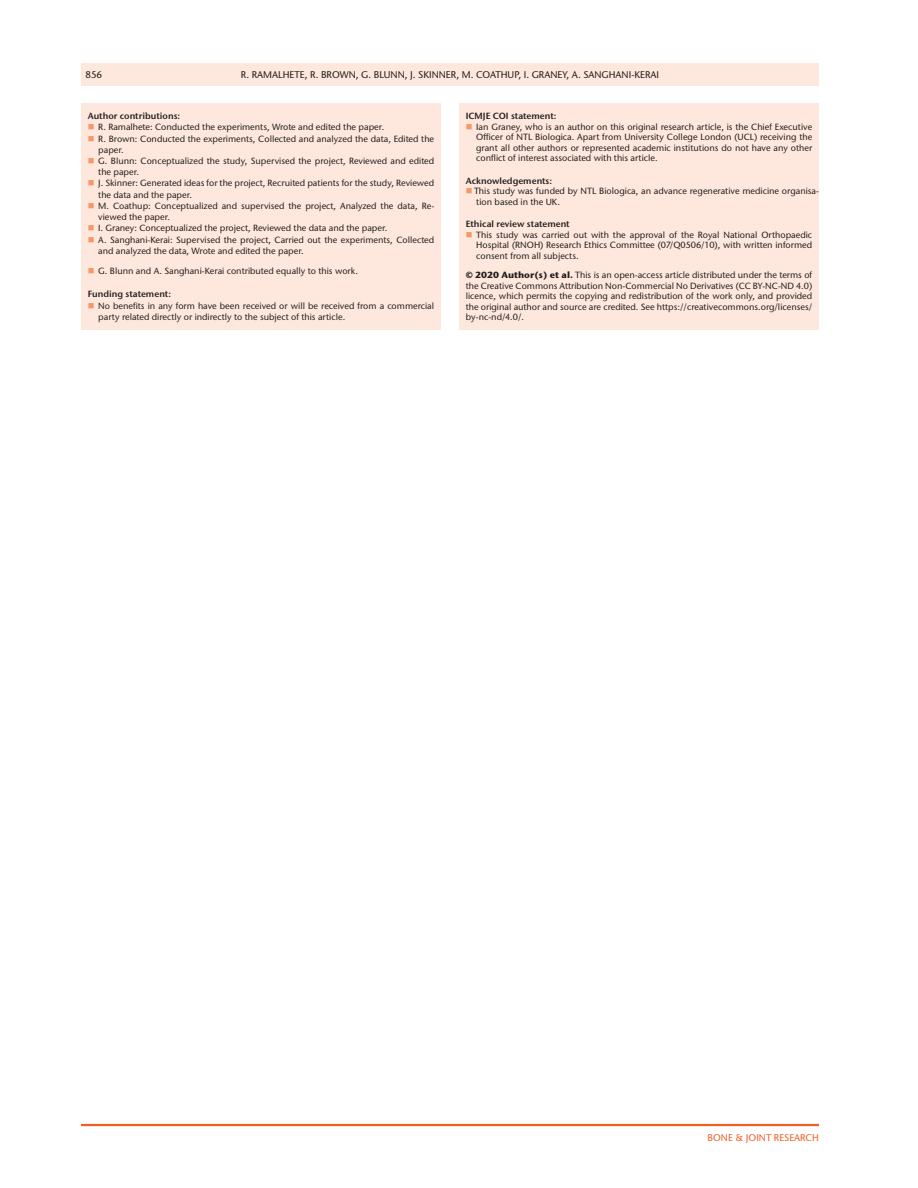
<style>
.page{position:relative;width:918px;height:1188px;background:#fff}
.page>*{position:absolute;margin:0;border:0;box-sizing:border-box;transform-origin:0 0}
.t1{font:500 9.75px "Stone Sans ITC Pro";color:#231f20}
.t2{font:500 9.75px "Stone Sans ITC Pro";color:#f15f23}
.t3{font:500 9px/11.2px "Stone Sans ITC Pro";color:#231f20}
.t4{font:600 9px "Stone Sans ITC Pro";color:#231f20}
.s1{font-weight:700}
</style>
<div class="page">
<hr style="left:81px;top:1124px;width:738px;height:2px;background:#f15f23">
<div style="left:81px;top:63px;width:738px;height:23px;background:#fee7dc"></div>
<div style="left:81px;top:104px;width:360px;height:226px;background:#fee7dc"></div>
<div style="left:459px;top:104px;width:360px;height:226px;background:#fee7dc"></div>
<p class="t1" style="left:85px;top:68px;width:18px">856</p>
<p class="t1" style="left:241px;top:68px;width:420px">R. RAMALHETE, R. BROWN, G. BLUNN, J. SKINNER, M. COATHUP, I. GRANEY, A. SANGHANI-KERAI</p>
<p class="t4" style="left:88px;top:110px;width:94px">Author contributions:</p>
<p class="t3" style="left:98px;top:122px;width:338px">R. Ramalhete: Conducted the experiments, Wrote and edited the paper.<br>R. Brown: Conducted the experiments, Collected and analyzed the data, Edited the paper.<br>G. Blunn: Conceptualized the study, Supervised the project, Reviewed and edited the paper.<br>J. Skinner: Generated ideas for the project, Recruited patients for the study, Reviewed the data and the paper.<br>M. Coathup: Conceptualized and supervised the project, Analyzed the data, Re&shy;viewed the paper.<br>I. Graney: Conceptualized the project, Reviewed the data and the paper.<br>A. Sanghani-Kerai: Supervised the project, Carried out the experiments, Collected and analyzed the data, Wrote and edited the paper.</p>
<p class="t3" style="left:98px;top:265px;width:261px">G. Blunn and A. Sanghani-Kerai contributed equally to this work.</p>
<p class="t4" style="left:88px;top:289px;width:85px">Funding statement:</p>
<p class="t3" style="left:98px;top:300px;width:337px">No benefits in any form have been received or will be received from a commercial party related directly or indirectly to the subject of this article.</p>
<p class="t4" style="left:466px;top:110px;width:92px">ICMJE COI statement:</p>
<p class="t3" style="left:476px;top:121px;width:338px;line-height:10.5px;text-align:justify">Ian Graney, who is an author on this original research article, is the Chief Executive Officer of NTL Biologica. Apart from University College London (UCL) receiving the grant all other authors or represented academic institutions do not have any other conflict of interest associated with this article.</p>
<p class="t4" style="left:466px;top:175px;width:88px">Acknowledgements:</p>
<p class="t3" style="left:474px;top:186px;width:346px;line-height:10.5px">This study was funded by NTL Biologica, an advance regenerative medicine organisa&shy;tion based in the UK.</p>
<p class="t4" style="left:466px;top:218px;width:105px">Ethical review statement</p>
<p class="t3" style="left:476px;top:229px;width:338px;line-height:10.5px;text-align:justify">This study was carried out with the approval of the Royal National Orthopaedic Hospital (RNOH) Research Ethics Committee (07/Q0506/10), with written informed consent from all subjects.</p>
<p class="t3" style="left:466px;top:270px;width:348px;line-height:10.5px;text-align:justify"><span class="s1">© 2020 Author(s) et al.</span> This is an open-access article distributed under the terms of the Creative Commons Attribution Non-Commercial No Derivatives (CC BY-NC-ND 4.0) licence, which permits the copying and redistribution of the work only, and provided the original author and source are credited. See https://creativecommons.org/licenses/ by-nc-nd/4.0/.</p>
<p class="t2" style="left:708px;top:1132px;width:113px">BONE &amp; JOINT RESEARCH</p>
</div>
